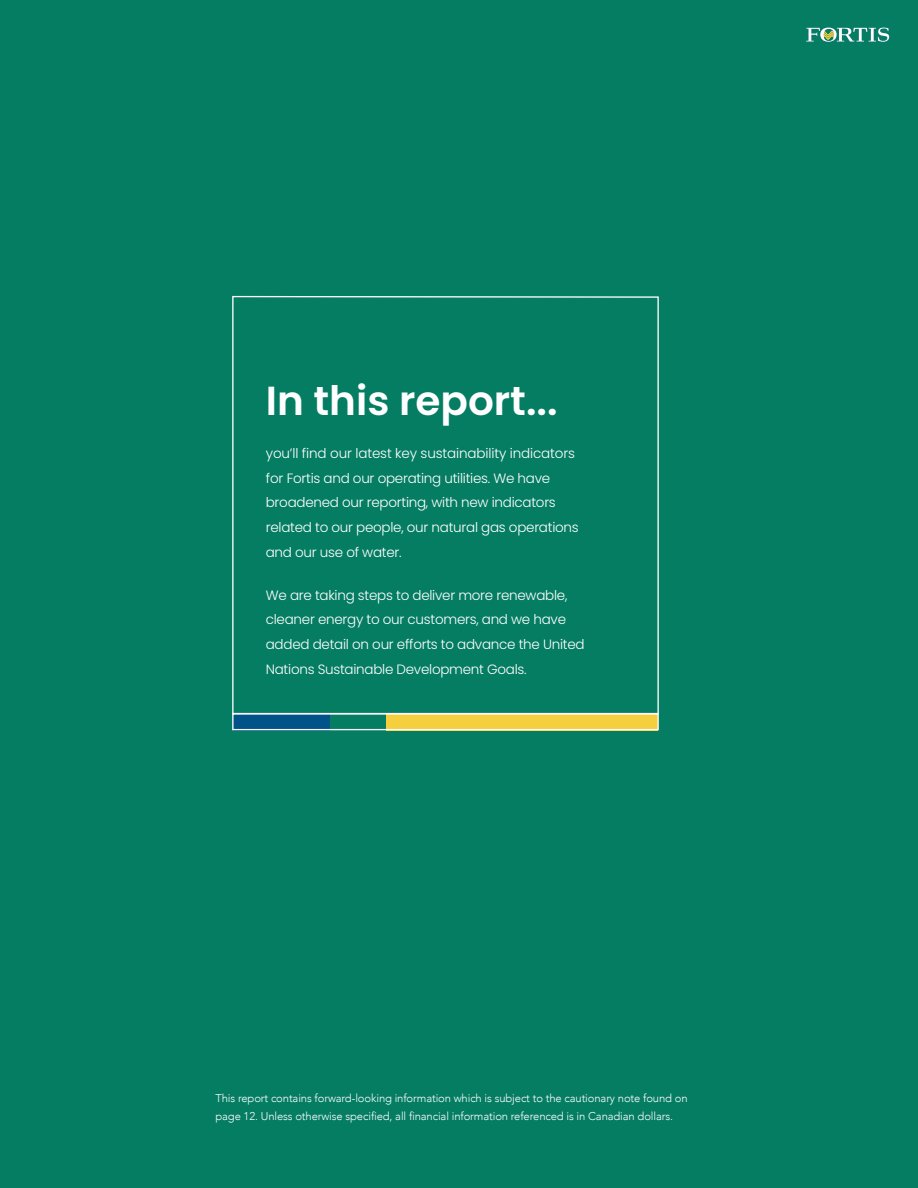
<style>
.page{position:relative;width:918px;height:1188px;background:#057d63}
.page>*{position:absolute;margin:0;border:0;box-sizing:border-box;transform-origin:0 0}
.t1{font:600 40.5px "Poppins";color:#fff}
.t2{font:300 13.5px/24.8px "Poppins";letter-spacing:-.02em;color:#fff}
.t3{font:300 11.25px/18px "Avenir";letter-spacing:-.01em;color:#fff}
</style>
<div class="page">
<svg style="left:806px;top:28px;width:83px;height:14px"></svg>
<div style="left:233px;top:714px;width:97px;height:16px;background:#005288"></div>
<div style="left:386px;top:714px;width:272px;height:16px;background:#f6cf3e"></div>
<div style="left:232px;top:713px;width:427px;height:17px;border:1px solid #fff"></div>
<svg style="left:232px;top:295px;width:427px;height:420px"></svg>
<h1 class="t1" style="left:266px;top:378px;width:293px">In this report...</h1>
<p class="t2" style="left:266px;top:441px;width:314px">you’ll find our latest key sustainability indicators for Fortis and our operating utilities. We have broadened our reporting, with new indicators related to our people, our natural gas operations and our use of water.</p>
<p class="t2" style="left:266px;top:583px;width:320px">We are taking steps to deliver more renewable, cleaner energy to our customers, and we have added detail on our efforts to advance the United Nations Sustainable Development Goals.</p>
<p class="t3" style="left:215px;top:1090px;width:474px">This report contains forward-looking information which is subject to the cautionary note found on page 12. Unless otherwise specified, all financial information referenced is in Canadian dollars.</p>
</div>
